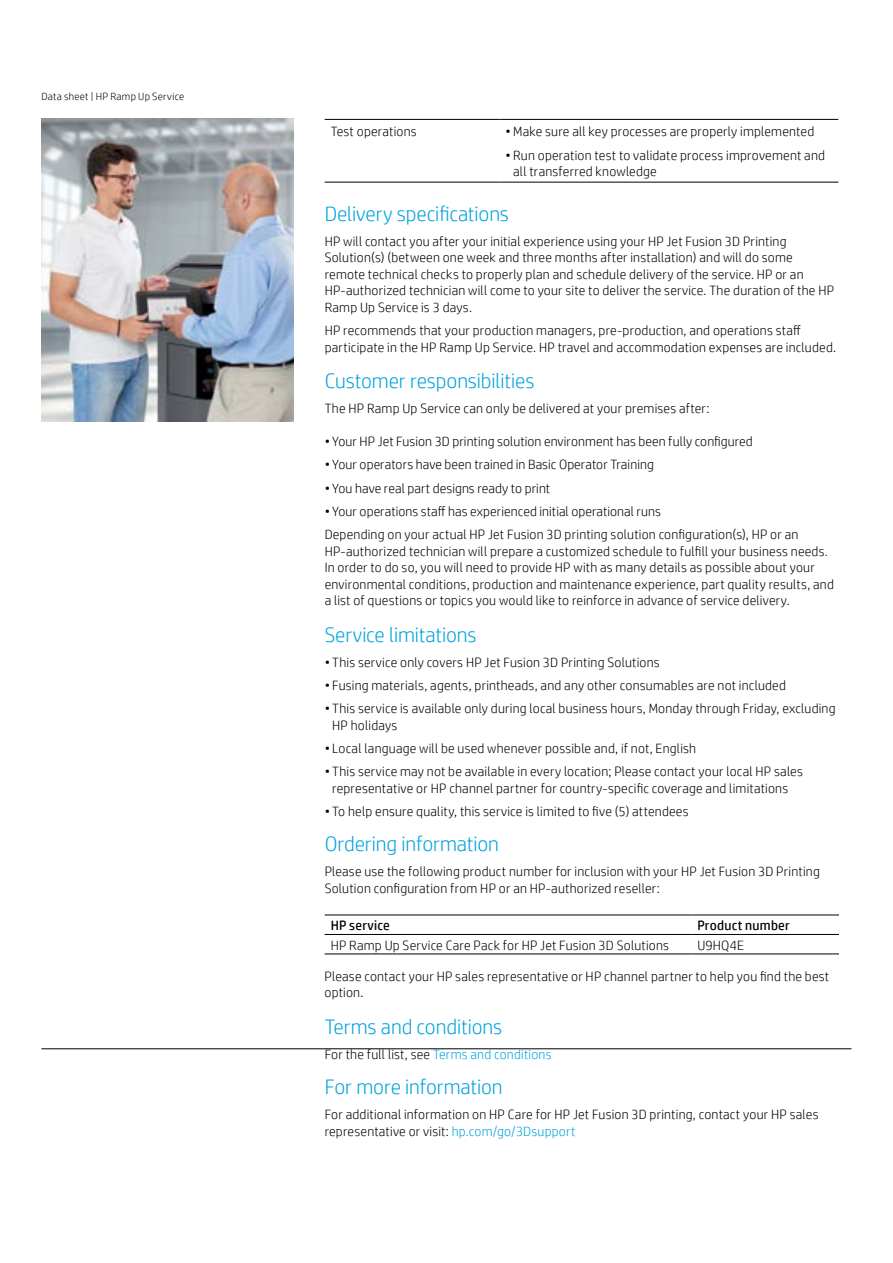
<style>
.page{position:relative;width:893px;height:1263px;background:#fff}
.page>*{position:absolute;margin:0;border:0;box-sizing:border-box;transform-origin:0 0}
.t1{font:300 21px "HP Simplified";letter-spacing:-.005em;color:#00a1dd}
.t2{font:300 13.5px/16.5px "HP Simplified";letter-spacing:.015em;color:#000}
.t3{font:13.5px "HP Simplified";letter-spacing:.015em;color:#000}
.t4{font:300 10.5px "HP Simplified";letter-spacing:.025em;color:#000}
.s1{color:#00a4e3}
.s2{color:#00a1dd}
</style>
<div class="page">
<hr style="left:41px;top:1048px;width:810px;height:1px;background:#000">
<hr style="left:325px;top:119px;width:175px;height:1px;background:#000">
<hr style="left:500px;top:119px;width:338px;height:1px;background:#000">
<hr style="left:325px;top:182px;width:175px;height:1px;background:#000">
<hr style="left:500px;top:182px;width:338px;height:1px;background:#000">
<hr style="left:325px;top:915px;width:366px;height:1px;background:#000">
<hr style="left:691px;top:915px;width:148px;height:1px;background:#000">
<hr style="left:325px;top:934px;width:366px;height:1px;background:#000">
<hr style="left:691px;top:934px;width:148px;height:1px;background:#000">
<hr style="left:325px;top:954px;width:366px;height:1px;background:#000">
<hr style="left:691px;top:954px;width:148px;height:1px;background:#000">
<img style="left:41px;top:119px;width:252px;height:303px">
<p class="t4" style="left:41px;top:90px;width:144px">Data sheet | HP Ramp Up Service</p>
<p class="t2" style="left:331px;top:123px;width:88px">Test operations</p>
<p class="t2" style="left:506px;top:123px;width:310px">•Make sure all key processes are properly implemented</p>
<p class="t2" style="left:513px;top:146px;width:313px;text-indent:-8px">• Run operation test to validate process improvement and all transferred knowledge</p>
<h1 class="t1" style="left:325px;top:202px;width:186px">Delivery specifications</h1>
<p class="t2" style="left:325px;top:233px;width:511px">HP will contact you after your initial experience using your HP Jet Fusion 3D Printing Solution(s) (between one week and three months after installation) and will do some remote technical checks to properly plan and schedule delivery of the service. HP or an HP-authorized technician will come to your site to deliver the service. The duration of the HP Ramp Up Service is 3 days.</p>
<p class="t2" style="left:325px;top:322px;width:513px">HP recommends that your production managers, pre-production, and operations staff participate in the HP Ramp Up Service. HP travel and accommodation expenses are included.</p>
<h1 class="t1" style="left:325px;top:369px;width:211px">Customer responsibilities</h1>
<p class="t2" style="left:325px;top:400px;width:386px">The HP Ramp Up Service can only be delivered at your premises after:</p>
<p class="t2" style="left:325px;top:433px;width:430px">• Your HP Jet Fusion 3D printing solution environment has been fully configured</p>
<p class="t2" style="left:325px;top:456px;width:331px">• Your operators have been trained in Basic Operator Training</p>
<p class="t2" style="left:325px;top:479px;width:227px">• You have real part designs ready to print</p>
<p class="t2" style="left:325px;top:499px;width:475px;line-height:23.2px">• Your operations staff has experienced initial operational runs<br>Depending on your actual HP Jet Fusion 3D printing solution configuration(s), HP or an</p>
<p class="t2" style="left:325px;top:542px;width:511px">HP-authorized technician will prepare a customized schedule to fulfill your business needs.<br>In order to do so, you will need to provide HP with as many details as possible about your environmental conditions, production and maintenance experience, part quality results, and a list of questions or topics you would like to reinforce in advance of service delivery.</p>
<h1 class="t1" style="left:325px;top:623px;width:154px">Service limitations</h1>
<p class="t2" style="left:325px;top:654px;width:337px">• This service only covers HP Jet Fusion 3D Printing Solutions</p>
<p class="t2" style="left:325px;top:677px;width:463px">• Fusing materials, agents, printheads, and any other consumables are not included</p>
<p class="t2" style="left:332px;top:700px;width:505px;text-indent:-8px">• This service is available only during local business hours, Monday through Friday, excluding<br>HP holidays</p>
<p class="t2" style="left:325px;top:740px;width:373px">• Local language will be used whenever possible and, if not, English</p>
<p class="t2" style="left:325px;top:763px;width:480px;text-align:center">• This service may not be available in every location; Please contact your local HP sales representative or HP channel partner for country-specific coverage and limitations</p>
<p class="t2" style="left:325px;top:803px;width:365px">• To help ensure quality, this service is limited to five (5) attendees</p>
<h1 class="t1" style="left:325px;top:832px;width:176px">Ordering information</h1>
<p class="t2" style="left:325px;top:863px;width:497px">Please use the following product number for inclusion with your HP Jet Fusion 3D Printing<br>Solution configuration from HP or an HP-authorized reseller:</p>
<p class="t3" style="left:331px;top:918px;width:61px">HP service</p>
<p class="t3" style="left:697px;top:918px;width:94px">Product number</p>
<p class="t2" style="left:331px;top:936px;width:340px">HP Ramp Up Service Care Pack for HP Jet Fusion 3D Solutions</p>
<p class="t2" style="left:697px;top:936px;width:48px">U9HQ4E</p>
<p class="t2" style="left:325px;top:968px;width:506px">Please contact your HP sales representative or HP channel partner to help you find the best option.</p>
<h1 class="t1" style="left:325px;top:1015px;width:179px">Terms and conditions</h1>
<p class="t2" style="left:325px;top:1046px;width:228px">For the full list, see <span class="s1">Terms and conditions</span></p>
<h1 class="t1" style="left:325px;top:1075px;width:180px">For more information</h1>
<p class="t2" style="left:325px;top:1106px;width:495px">For additional information on HP Care for HP Jet Fusion 3D printing, contact your HP sales representative or visit: <span class="s2">hp.com/go/3Dsupport</span></p>
</div>
